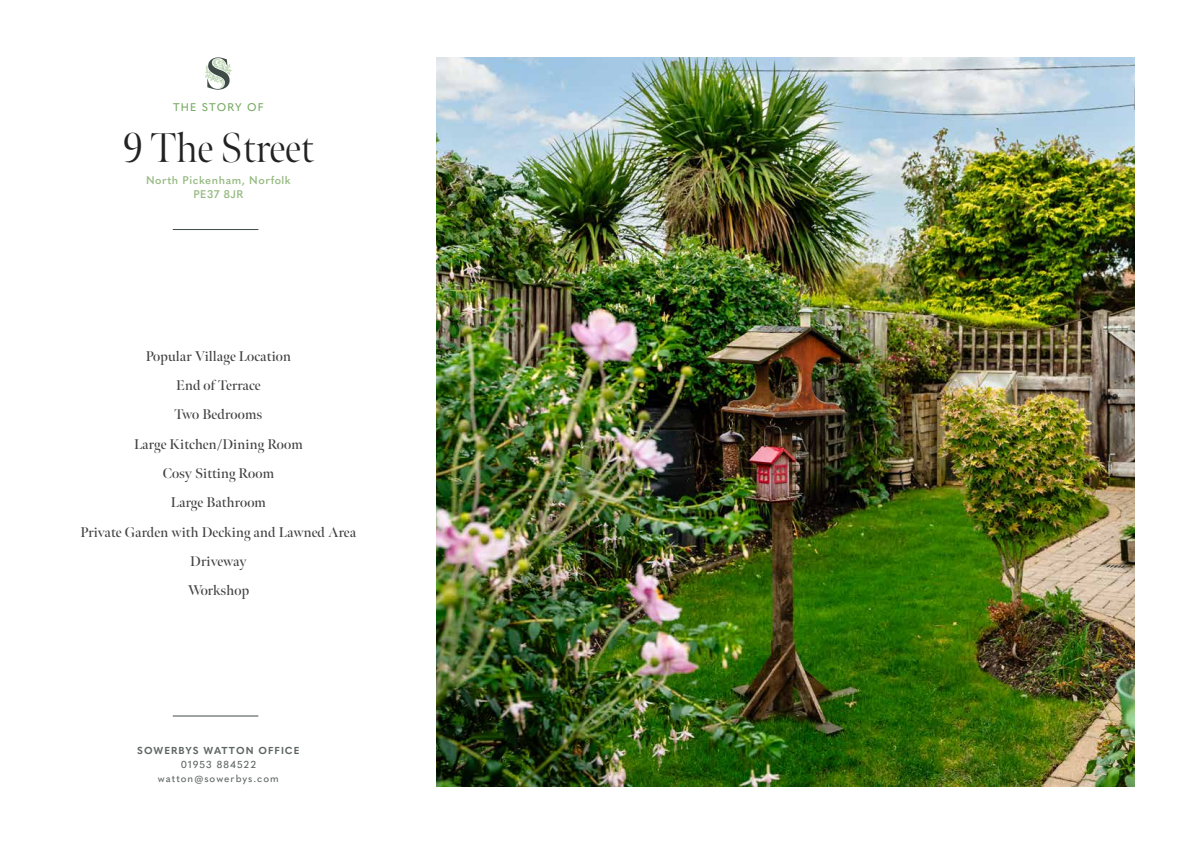
<style>
.page{position:relative;width:1191px;height:842px;background:#fff}
.page>*{position:absolute;margin:0;border:0;box-sizing:border-box;transform-origin:0 0}
.t1{font:300 41.5px "Meno Banner";color:#222223}
.t2{font:600 14px/29.3px "Meno Banner";letter-spacing:.01em;color:#434141;text-align:center}
.t3{font:600 11px/14px "Quasimoda";letter-spacing:.05em;color:#96ba81;text-align:center}
.t4{font:500 11px "Quasimoda";letter-spacing:.1em;color:#76aa62}
.t5{font:500 10px/14px "Quasimoda";letter-spacing:.1em;color:#5e6662;text-align:center}
.t6{font:700 10px "Quasimoda";letter-spacing:.1em;color:#5e6662}
</style>
<div class="page">
<img style="left:437px;top:57px;width:697px;height:729px">
<hr style="left:173px;top:715px;width:85px;height:1px;background:#3e4b47">
<hr style="left:173px;top:229px;width:85px;height:1px;background:#3e4b47">
<svg style="left:205px;top:57px;width:27px;height:33px"></svg>
<p class="t4" style="left:173px;top:99px;width:92px">THE STORY OF</p>
<h1 class="t1" style="left:123px;top:123px;width:192px">9 The Street</h1>
<p class="t3" style="left:146px;top:172px;width:146px">North Pickenham, Norfolk<br>PE37 8JR</p>
<p class="t2" style="left:81px;top:341px;width:277px">Popular Village Location<br>End of Terrace<br>Two Bedrooms<br>Large Kitchen/Dining Room<br>Cosy Sitting Room<br>Large Bathroom<br>Private Garden with Decking and Lawned Area<br>Driveway<br>Workshop</p>
<p class="t6" style="left:137px;top:743px;width:164px">SOWERBYS WATTON OFFICE</p>
<p class="t5" style="left:158px;top:757px;width:122px">01953 884522 watton@sowerbys.com</p>
</div>
